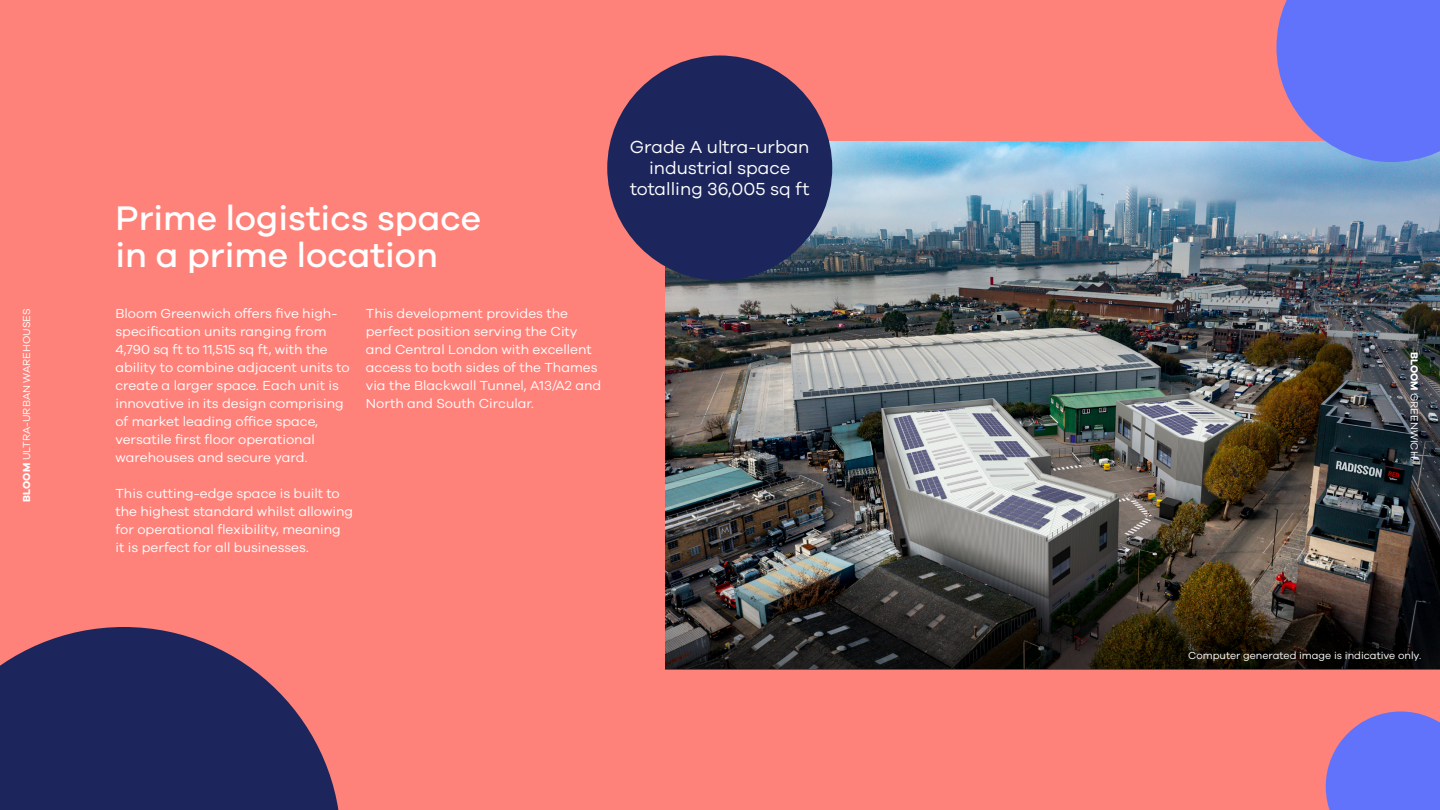
<style>
.page{position:relative;width:1440px;height:810px;background:#ff827a}
.page>*{position:absolute;margin:0;border:0;box-sizing:border-box;transform-origin:0 0}
.t1{font:500 35.25px/37.5px "Galano Grotesque";color:#fff}
.t2{font:18px/21px "Galano Grotesque";color:#fff;text-align:center}
.t3{font:13.5px/18px "Galano Grotesque";color:#fff}
.t4{font:10.5px "Galano Grotesque";color:#fff}
.s1{font-weight:700}
</style>
<div class="page">
<img style="left:666px;top:141px;width:774px;height:439px">
<div style="left:607px;top:56px;width:225px;height:224px;background:#1c265c;border-radius:50%"></div>
<svg style="left:0;top:627px;width:339px;height:183px;fill:#1c265c"></svg>
<svg style="left:1276px;top:0;width:164px;height:162px;background:#6d78f0"></svg>
<svg style="left:1326px;top:711px;width:114px;height:99px;background:#7574e9"></svg>
<svg style="left:666px;top:580px;width:774px;height:89px;background:#29251f"></svg>
<p class="t4" style="left:20px;top:502px;width:195px;rotate:-90deg"><span class="s1">BLOOM</span> ULTRA-URBAN WAREHOUSES</p>
<h1 class="t1" style="left:116px;top:198px;width:367px">Prime logistics space in a prime location</h1>
<p class="t3" style="left:116px;top:304px;width:236px">Bloom Greenwich offers five high&shy;specification units ranging from 4,790 sq ft to 11,515 sq ft, with the ability to combine adjacent units to create a larger space. Each unit is innovative in its design comprising of market leading office space, versatile first floor operational warehouses and secure yard.</p>
<p class="t3" style="left:116px;top:484px;width:239px">This cutting-edge space is built to the highest standard whilst allowing for operational flexibility, meaning it is perfect for all businesses.</p>
<p class="t3" style="left:366px;top:304px;width:237px">This development provides the perfect position serving the City and Central London with excellent access to both sides of the Thames via the Blackwall Tunnel, A13/A2 and<br>North and South Circular.</p>
<h2 class="t2" style="left:630px;top:136px;width:181px">Grade A ultra-urban industrial space totalling 36,005 sq ft</h2>
<p class="t4" style="left:1421px;top:352px;width:108px;rotate:90deg"><span class="s1">BLOOM</span> GREENWICH</p>
<p class="t4" style="left:1188px;top:649px;width:235px">Computer generated image is indicative only.</p>
</div>
